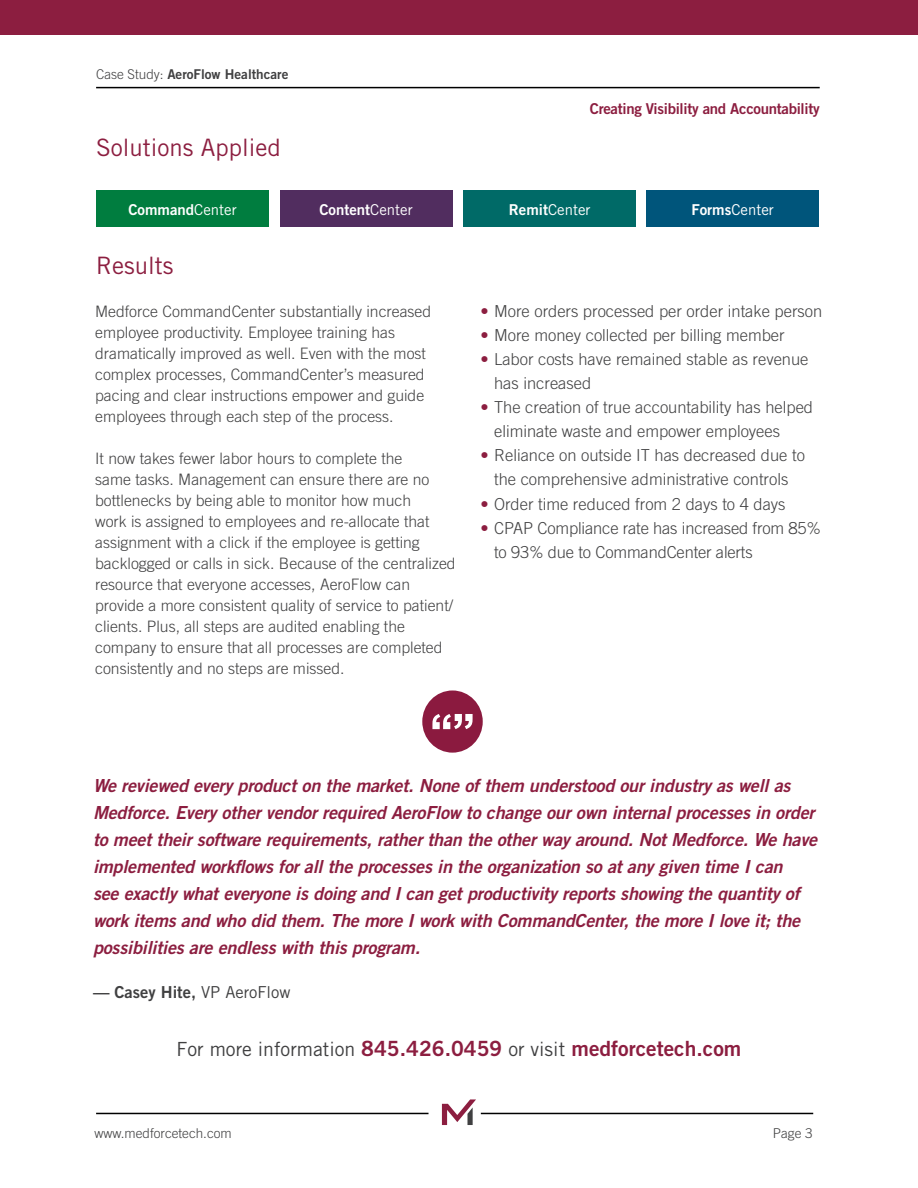
<style>
.page{position:relative;width:918px;height:1188px;background:#fff}
.page>*{position:absolute;margin:0;border:0;box-sizing:border-box;transform-origin:0 0}
.t1{font:24px "Trade Gothic";color:#8c1e40}
.t2{font:21px "Trade Gothic Bold Two";color:#8c1e40}
.t3{font:italic 18px/27px "Trade Gothic Bold Two";letter-spacing:-.01em;color:#8c1e40}
.t4{font:300 16.5px/24px "Trade Gothic";color:#404041}
.t5{font:16.5px "Trade Gothic Bold Two";color:#404041}
.t6{font:300 15.75px/21px "Trade Gothic";color:#404041}
.t7{font:15px "Trade Gothic Bold Two";letter-spacing:-.02em;color:#8c1e40}
.t8{font:15px "Trade Gothic Bold Two";color:#fff}
.t9{font:15px "Trade Gothic";color:#fff}
.t10{font:13.5px "Trade Gothic Bold Two";color:#404041}
.t11{font:300 13.5px "Trade Gothic";color:#404041}
.s1{font-family:"Trade Gothic";font-weight:300}
.s2{font-family:"Trade Gothic"}
.s3{font-family:"Trade Gothic Bold Two"}
.s4{color:#8c1e40}
.s5{font-family:"Trade Gothic";font-size:19.5px;color:#404041}
</style>
<div class="page">
<div style="left:0;top:0;width:918px;height:35px;background:#8c1e40"></div>
<hr style="left:96px;top:87px;width:724px;height:1px;background:#000">
<svg style="left:442px;top:1099px;width:34px;height:26px"></svg>
<hr style="left:96px;top:1113px;width:333px;height:1px;background:#000">
<hr style="left:481px;top:1113px;width:332px;height:1px;background:#000">
<div style="left:96px;top:191px;width:173px;height:36px;background:#007d3f"></div>
<div style="left:280px;top:191px;width:173px;height:36px;background:#512d5f"></div>
<div style="left:463px;top:191px;width:173px;height:36px;background:#006a67"></div>
<div style="left:646px;top:191px;width:173px;height:36px;background:#00557b"></div>
<div style="left:422px;top:690px;width:61px;height:63px;background:#8b1a3f;border-radius:50%"></div>
<svg style="left:432px;top:714px;width:41px;height:15px"></svg>
<p class="t10" style="left:96px;top:65px;width:194px"><span class="s1">Case Study:</span> AeroFlow Healthcare</p>
<h1 class="t1" style="left:96px;top:133px;width:186px">Solutions Applied</h1>
<p class="t7" style="left:590px;top:99px;width:231px">Creating Visibility and Accountability</p>
<p class="t8" style="left:128px;top:200px;width:110px">Command<span class="s2">Center</span></p>
<p class="t8" style="left:319px;top:200px;width:95px">Content<span class="s2">Center</span></p>
<p class="t9" style="left:509px;top:201px;width:83px"><span class="s3">Remit</span>Center</p>
<p class="t9" style="left:691px;top:201px;width:84px"><span class="s3">Forms</span>Center</p>
<h1 class="t1" style="left:96px;top:251px;width:79px">Results</h1>
<p class="t6" style="left:95px;top:301px;width:338px">Medforce CommandCenter substantially increased employee productivity. Employee training has dramatically improved as well. Even with the most complex processes, CommandCenter’s measured pacing and clear instructions empower and guide employees through each step of the process.</p>
<p class="t6" style="left:95px;top:448px;width:362px">It now takes fewer labor hours to complete the<br>same tasks. Management can ensure there are no bottlenecks by being able to monitor how much<br>work is assigned to employees and re-allocate that assignment with a click if the employee is getting backlogged or calls in sick. Because of the centralized resource that everyone accesses, AeroFlow can provide a more consistent quality of service to patient/ clients. Plus, all steps are audited enabling the company to ensure that all processes are completed consistently and no steps are missed.</p>
<p class="t4" style="left:481px;top:299px;width:343px"><span class="s4">•</span> More orders processed per order intake person</p>
<p class="t4" style="left:481px;top:323px;width:306px"><span class="s4">•</span> More money collected per billing member</p>
<p class="t4" style="left:494px;top:347px;width:316px;text-indent:-13px"><span class="s4">•</span> Labor costs have remained stable as revenue has increased</p>
<p class="t4" style="left:494px;top:395px;width:321px;text-indent:-13px"><span class="s4">•</span> The creation of true accountability has helped eliminate waste and empower employees</p>
<p class="t4" style="left:481px;top:443px;width:326px;text-align:center"><span class="s4">•</span> Reliance on outside IT has decreased due to the comprehensive administrative controls</p>
<p class="t4" style="left:481px;top:491px;width:307px"><span class="s4">•</span> Order time reduced from 2 days to 4 days</p>
<p class="t4" style="left:494px;top:515px;width:329px;text-indent:-13px"><span class="s4">•</span> CPAP Compliance rate has increased from 85% to 93% due to CommandCenter alerts</p>
<p class="t3" style="left:93px;top:772px;width:726px">We reviewed every product on the market. None of them understood our industry as well as Medforce. Every other vendor required AeroFlow to change our own internal processes in order to meet their software requirements, rather than the other way around. Not Medforce. We have implemented workflows for all the processes in the organization so at any given time I can<br>see exactly what everyone is doing and I can get productivity reports showing the quantity of work items and who did them. The more I work with CommandCenter, the more I love it; the possibilities are endless with this program.</p>
<p class="t5" style="left:93px;top:982px;width:199px">— Casey Hite, <span class="s2">VP AeroFlow</span></p>
<h2 class="t2" style="left:177px;top:1035px;width:566px"><span class="s5">For more information</span> 845.426.0459 <span class="s5">or visit</span> medforcetech.com</h2>
<p class="t11" style="left:94px;top:1126px;width:139px">www.medforcetech.com</p>
<p class="t11" style="left:773px;top:1126px;width:41px">Page 3</p>
</div>
